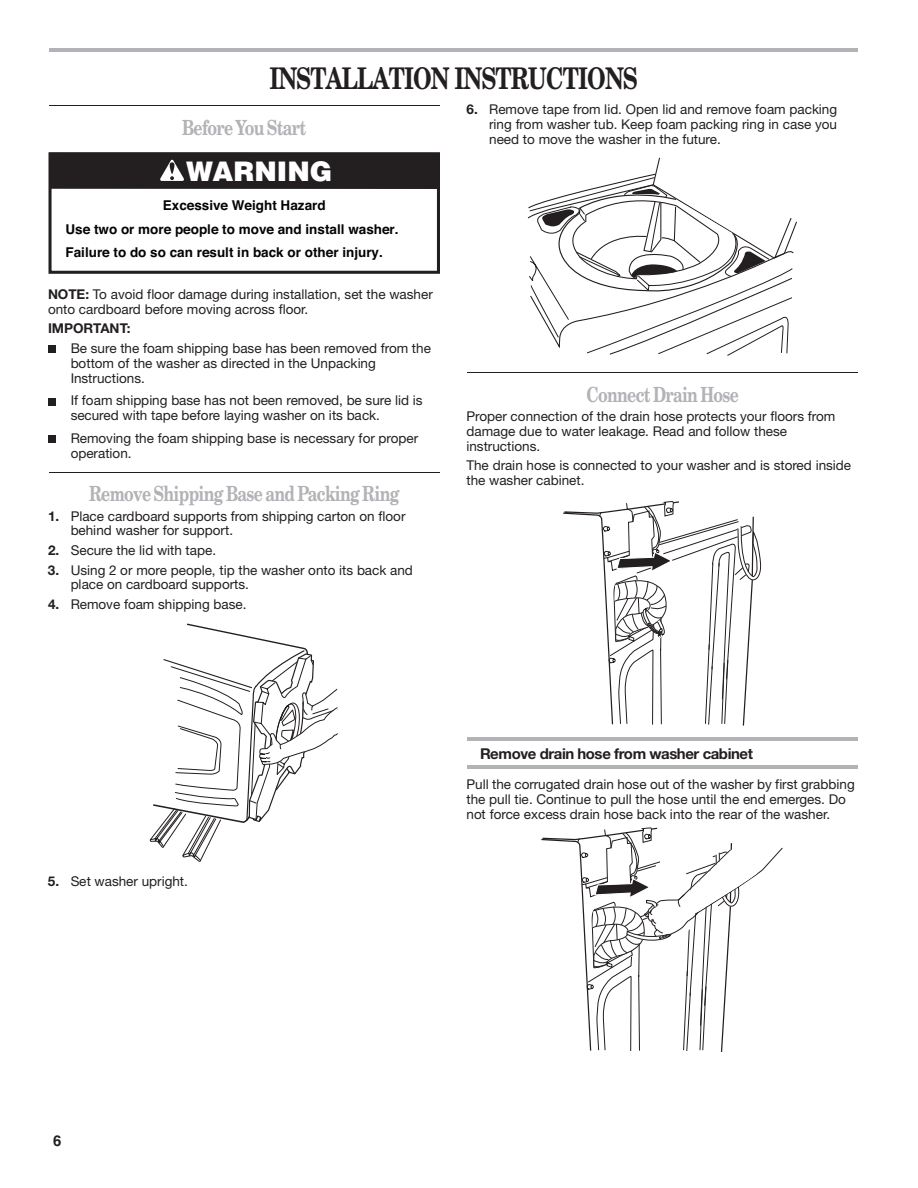
<style>
.page{position:relative;width:918px;height:1188px;background:#fff}
.page>*{position:absolute;margin:0;border:0;box-sizing:border-box;transform-origin:0 0}
.t1{font:700 29.85px "New Century Schlbk";letter-spacing:-.035em;color:#231f20;scale:.75 1}
.t2{font:900 27px "Helvetica";color:#fff}
.t3{font:700 20.85px "New Century Schlbk";letter-spacing:-.04em;color:#b2b3b7;scale:.76 1}
.t4{font:700 15px "Helvetica Neue";letter-spacing:-.03em;color:#231f20}
.t5{font:700 15px "Helvetica";color:#231f20}
.t6{font:13.5px/15px "Helvetica Neue";color:#231f20}
.t7{font:700 13.5px/23.2px "Helvetica";color:#040503}
.t8{font:700 13.5px "Helvetica Neue";color:#231f20}
.s1{font-weight:700}
</style>
<div class="page">
<hr style="left:51px;top:49px;width:807px;height:3px;background:#b2b3b7">
<hr style="left:49px;top:105px;width:391px;height:1px;background:#231f20">
<div style="left:48px;top:346px;width:8px;height:7px;background:#231f20"></div>
<div style="left:48px;top:398px;width:8px;height:7px;background:#231f20"></div>
<div style="left:48px;top:436px;width:8px;height:7px;background:#231f20"></div>
<hr style="left:49px;top:472px;width:391px;height:1px;background:#231f20">
<hr style="left:468px;top:372px;width:390px;height:1px;background:#231f20">
<hr style="left:469px;top:737px;width:389px;height:3px;background:#b2b3b7">
<hr style="left:469px;top:766px;width:389px;height:3px;background:#b2b3b7">
<div style="left:49px;top:152px;width:391px;height:122px;border:3px solid #231f20"></div>
<div style="left:50px;top:153px;width:388px;height:36px;background:#231f20"></div>
<svg style="left:160px;top:160px;width:24px;height:21px"></svg>
<svg style="left:150px;top:623px;width:188px;height:239px"></svg>
<svg style="left:530px;top:296px;width:262px;height:60px"></svg>
<svg style="left:527px;top:157px;width:270px;height:139px"></svg>
<svg style="left:563px;top:501px;width:198px;height:225px"></svg>
<svg style="left:541px;top:827px;width:242px;height:225px"></svg>
<h1 class="t1" style="left:269px;top:67px;width:493px">INSTALLATION INSTRUCTIONS</h1>
<h3 class="t3" style="left:182px;top:120px;width:165px">Before You Start</h3>
<p class="t6" style="left:489px;top:103px;width:350px;text-align:justify;text-indent:-23px"><span class="s1">6.</span> Remove tape from lid. Open lid and remove foam packing ring from washer tub. Keep foam packing ring in case you need to move the washer in the future.</p>
<h2 class="t2" style="left:186px;top:156px;width:148px">WARNING</h2>
<p class="t7" style="left:66px;top:194px;width:335px;text-indent:97px">Excessive Weight Hazard<br>Use two or more people to move and install washer.<br>Failure to do so can result in back or other injury.</p>
<p class="t6" style="left:48px;top:288px;width:386px"><span class="s1">NOTE:</span> To avoid floor damage during installation, set the washer onto cardboard before moving across floor.</p>
<p class="t8" style="left:48px;top:324px;width:84px">IMPORTANT:</p>
<p class="t6" style="left:71px;top:342px;width:362px">Be sure the foam shipping base has been removed from the bottom of the washer as directed in the Unpacking<br>Instructions.</p>
<p class="t6" style="left:71px;top:394px;width:353px">If foam shipping base has not been removed, be sure lid is secured with tape before laying washer on its back.</p>
<p class="t6" style="left:71px;top:432px;width:349px">Removing the foam shipping base is necessary for proper operation.</p>
<h3 class="t3" style="left:89px;top:486px;width:410px">Remove Shipping Base and Packing Ring</h3>
<p class="t6" style="left:71px;top:510px;width:336px;text-indent:-23px"><span class="s1">1.</span> Place cardboard supports from shipping carton on floor behind washer for support.</p>
<p class="t6" style="left:48px;top:544px;width:170px"><span class="s1">2.</span> Secure the lid with tape.</p>
<p class="t6" style="left:71px;top:564px;width:344px;text-indent:-23px"><span class="s1">3.</span> Using 2 or more people, tip the washer onto its back and place on cardboard supports.</p>
<p class="t6" style="left:48px;top:598px;width:200px"><span class="s1">4.</span> Remove foam shipping base.</p>
<h3 class="t3" style="left:586px;top:387px;width:202px">Connect Drain Hose</h3>
<p class="t6" style="left:466px;top:410px;width:370px">Proper connection of the drain hose protects your floors from damage due to water leakage. Read and follow these instructions.</p>
<p class="t6" style="left:467px;top:459px;width:386px">The drain hose is connected to your washer and is stored inside the washer cabinet.</p>
<p class="t6" style="left:48px;top:875px;width:141px"><span class="s1">5.</span> Set washer upright.</p>
<p class="t4" style="left:480px;top:748px;width:274px">Remove drain hose from washer cabinet</p>
<p class="t6" style="left:466px;top:778px;width:390px">Pull the corrugated drain hose out of the washer by first grabbing the pull tie. Continue to pull the hose until the end emerges. Do not force excess drain hose back into the rear of the washer.</p>
<p class="t5" style="left:53px;top:1128px;width:10px">6</p>
</div>
